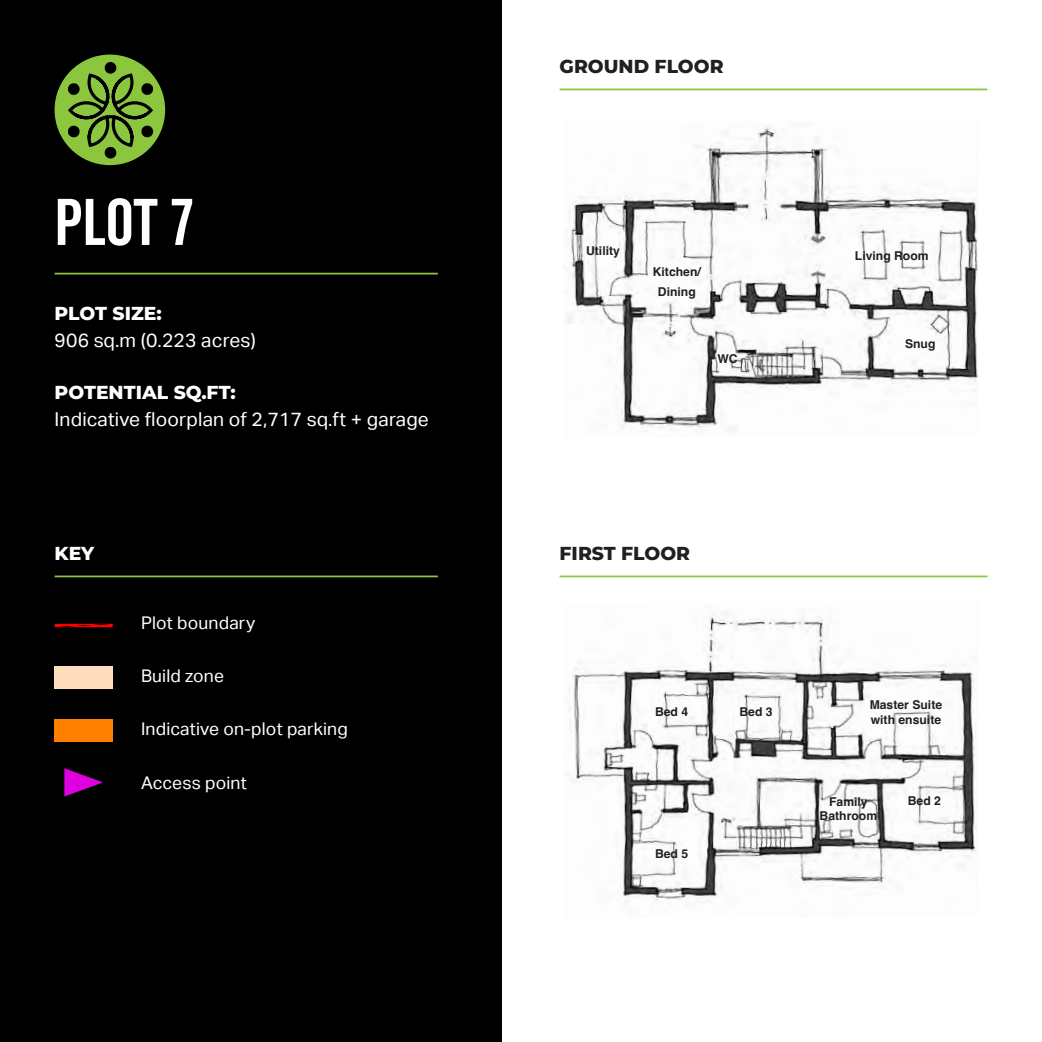
<style>
.page{position:relative;width:1042px;height:1042px;background:#fff}
.page>*{position:absolute;margin:0;border:0;box-sizing:border-box;transform-origin:0 0}
.t1{font:63.88px "Veneer Clean";color:#fff}
.t2{font:19.25px "Aktiv Grotesk";letter-spacing:.01em;color:#fff}
.t3{font:800 18.72px "Montserrat";color:#fff}
.t4{font:800 18.72px "Montserrat";color:#231f20}
.t5{font:17.5px "Aktiv Grotesk";letter-spacing:.01em;color:#fff}
.t6{font:700 12.25px/14.7px "Helvetica";color:#231f20;text-align:center}
</style>
<div class="page">
<img style="left:566px;top:127px;width:412px;height:305px">
<img style="left:569px;top:613px;width:409px;height:289px">
<hr style="left:1041px;top:516px;width:1px;height:526px;background:#8bc63e">
<div style="left:0;top:0;width:501px;height:1042px;background:#000001"></div>
<hr style="left:55px;top:273px;width:383px;height:1px;background:#8bc63e">
<div style="left:55px;top:55px;width:110px;height:110px;background:#8bc63e;border-radius:50%"></div>
<div style="left:105px;top:62px;width:11px;height:12px;background:#000001;border-radius:50%"></div>
<svg style="left:66px;top:72px;width:89px;height:87px"></svg>
<hr style="left:559px;top:89px;width:428px;height:1px;background:#8bc63e">
<hr style="left:559px;top:575px;width:428px;height:2px;background:#8bc63e">
<hr style="left:55px;top:575px;width:383px;height:2px;background:#8bc63e">
<div style="left:55px;top:666px;width:58px;height:23px;background:#ffdebd"></div>
<div style="left:55px;top:718px;width:58px;height:23px;background:#ff8000"></div>
<svg style="left:64px;top:768px;width:39px;height:28px"></svg>
<svg style="left:55px;top:624px;width:58px;height:3px"></svg>
<h1 class="t1" style="left:55px;top:183px;width:140px">PLOT 7</h1>
<h3 class="t3" style="left:55px;top:300px;width:109px">PLOT SIZE:</h3>
<h2 class="t2" style="left:55px;top:329px;width:203px">906 sq.m (0.223 acres)</h2>
<h3 class="t3" style="left:55px;top:379px;width:183px">POTENTIAL SQ.FT:</h3>
<h2 class="t2" style="left:55px;top:408px;width:376px">Indicative floorplan of 2,717 sq.ft + garage</h2>
<h3 class="t4" style="left:559px;top:52px;width:165px">GROUND FLOOR</h3>
<p class="t6" style="left:586px;top:245px;width:35px">Utility</p>
<p class="t6" style="left:855px;top:250px;width:75px">Living Room</p>
<p class="t6" style="left:653px;top:263px;width:50px;line-height:20.3px">Kitchen/<br>Dining</p>
<p class="t6" style="left:717px;top:353px;width:22px">WC</p>
<p class="t6" style="left:905px;top:337px;width:32px">Snug</p>
<h3 class="t3" style="left:55px;top:539px;width:41px">KEY</h3>
<h3 class="t4" style="left:559px;top:539px;width:132px">FIRST FLOOR</h3>
<h3 class="t5" style="left:141px;top:612px;width:116px">Plot boundary</h3>
<h3 class="t5" style="left:141px;top:666px;width:85px">Build zone</h3>
<h3 class="t5" style="left:141px;top:719px;width:208px">Indicative on-plot parking</h3>
<h3 class="t5" style="left:141px;top:772px;width:107px">Access point</h3>
<p class="t6" style="left:655px;top:706px;width:35px">Bed 4</p>
<p class="t6" style="left:739px;top:706px;width:35px">Bed 3</p>
<p class="t6" style="left:655px;top:847px;width:35px">Bed 5</p>
<p class="t6" style="left:870px;top:699px;width:74px;text-align:left">Master Suite with ensuite</p>
<p class="t6" style="left:819px;top:795px;width:59px">Family<br>Bathroom</p>
<p class="t6" style="left:908px;top:795px;width:35px">Bed 2</p>
</div>
